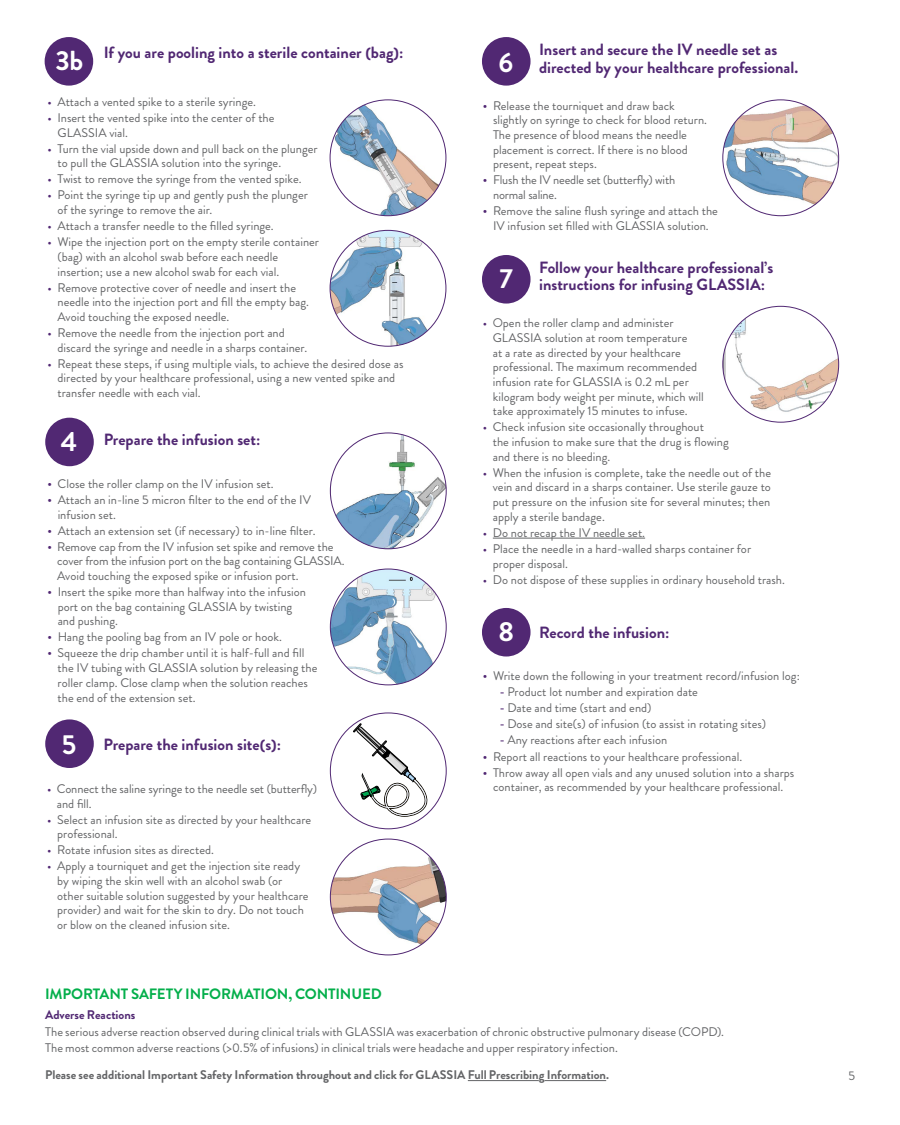
<style>
.page{position:relative;width:900px;height:1125px;background:#fff}
.page>*{position:absolute;margin:0;border:0;box-sizing:border-box;transform-origin:0 0}
.t1{font:700 27.5px "Brandon Grotesque";color:#fff}
.t2{font:700 16.25px/17.5px "Brandon Grotesque";color:#512873}
.t3{font:700 15px "Brandon Grotesque";letter-spacing:-.01em;color:#04af4b}
.t4{font:12.5px/14.8px "Brandon Grotesque";color:#636466}
.t5{font:700 12.5px "Brandon Grotesque";color:#636466}
.t6{font:700 12.5px "Brandon Grotesque";color:#512873}
.s1{font-weight:500;color:#512873}
.s2{color:#512873}
</style>
<div class="page">
<hr style="left:468px;top:1080px;width:71px;height:1px;background:#636466">
<hr style="left:545px;top:1080px;width:61px;height:1px;background:#636466">
<div style="left:45px;top:418px;width:49px;height:48px;background:#512873;border-radius:50%"></div>
<div style="left:45px;top:719px;width:49px;height:49px;background:#512873;border-radius:50%"></div>
<div style="left:482px;top:37px;width:49px;height:49px;background:#512873;border-radius:50%"></div>
<div style="left:482px;top:608px;width:49px;height:49px;background:#512873;border-radius:50%"></div>
<div style="left:482px;top:255px;width:49px;height:49px;background:#512873;border-radius:50%"></div>
<img style="left:330px;top:433px;width:116px;height:116px;border-radius:58px">
<hr style="left:493px;top:538px;width:152px;height:1px;background:#636466">
<img style="left:723px;top:306px;width:116px;height:116px;border-radius:58px">
<svg style="left:353px;top:723px;width:76px;height:93px"></svg>
<img style="left:723px;top:100px;width:116px;height:116px;border-radius:58px">
<img style="left:330px;top:569px;width:116px;height:116px;border-radius:58px">
<img style="left:330px;top:100px;width:116px;height:116px;border-radius:58px">
<img style="left:330px;top:230px;width:116px;height:116px;border-radius:58px">
<div style="left:45px;top:37px;width:48px;height:49px;background:#512873;border-radius:50%"></div>
<img style="left:330px;top:839px;width:116px;height:116px;border-radius:58px">
<h2 class="t2" style="left:539px;top:41px;width:261px">Insert and secure the IV needle set as directed by your healthcare professional.</h2>
<p class="t4" style="left:493px;top:98px;width:215px;text-indent:-10px"><span class="s1">•</span> Release the tourniquet and draw back slightly on syringe to check for blood return.<br>The presence of blood means the needle placement is correct. If there is no blood present, repeat steps.</p>
<p class="t4" style="left:493px;top:173px;width:184px;text-indent:-10px"><span class="s1">•</span> Flush the IV needle set (butterfly) with normal saline.</p>
<p class="t4" style="left:483px;top:204px;width:237px;text-align:center"><span class="s1">•</span> Remove the saline flush syringe and attach the<br>IV infusion set filled with GLASSIA solution.</p>
<h2 class="t2" style="left:104px;top:43px;width:301px">If you are pooling into a sterile container (bag):</h2>
<p class="t4" style="left:48px;top:94px;width:210px"><span class="s2">•</span> Attach a vented spike to a sterile syringe.</p>
<p class="t4" style="left:58px;top:110px;width:219px;text-indent:-10px"><span class="s2">•</span> Insert the vented spike into the center of the<br>GLASSIA vial.</p>
<p class="t4" style="left:58px;top:141px;width:262px;text-indent:-10px"><span class="s2">•</span> Turn the vial upside down and pull back on the plunger to pull the GLASSIA solution into the syringe.</p>
<p class="t4" style="left:48px;top:172px;width:256px"><span class="s2">•</span> Twist to remove the syringe from the vented spike.</p>
<p class="t4" style="left:58px;top:188px;width:252px;text-indent:-10px"><span class="s2">•</span> Point the syringe tip up and gently push the plunger of the syringe to remove the air.</p>
<p class="t4" style="left:48px;top:219px;width:228px"><span class="s2">•</span> Attach a transfer needle to the filled syringe.</p>
<p class="t4" style="left:58px;top:235px;width:263px;text-indent:-10px"><span class="s2">•</span> Wipe the injection port on the empty sterile container (bag) with an alcohol swab before each needle insertion; use a new alcohol swab for each vial.</p>
<p class="t4" style="left:58px;top:280px;width:253px;text-indent:-10px"><span class="s2">•</span> Remove protective cover of needle and insert the needle into the injection port and fill the empty bag.<br>Avoid touching the exposed needle.</p>
<p class="t4" style="left:58px;top:326px;width:251px;text-indent:-10px"><span class="s2">•</span> Remove the needle from the injection port and discard the syringe and needle in a sharps container.</p>
<p class="t4" style="left:58px;top:356px;width:347px;text-indent:-10px"><span class="s2">•</span> Repeat these steps, if using multiple vials, to achieve the desired dose as directed by your healthcare professional, using a new vented spike and transfer needle with each vial.</p>
<h1 class="t1" style="left:55px;top:41px;width:29px">3b</h1>
<h1 class="t1" style="left:498px;top:43px;width:16px">6</h1>
<h2 class="t2" style="left:539px;top:258px;width:236px">Follow your healthcare professional’s instructions for infusing GLASSIA:</h2>
<p class="t4" style="left:493px;top:316px;width:213px;text-indent:-10px"><span class="s2">•</span> Open the roller clamp and administer GLASSIA solution at room temperature<br>at a rate as directed by your healthcare professional. The maximum recommended infusion rate for GLASSIA is 0.2 mL per kilogram body weight per minute, which will take approximately 15 minutes to infuse.</p>
<p class="t4" style="left:493px;top:420px;width:238px;text-indent:-10px"><span class="s2">•</span> Check infusion site occasionally throughout<br>the infusion to make sure that the drug is flowing and there is no bleeding.</p>
<p class="t4" style="left:493px;top:465px;width:280px;text-align:justify;text-indent:-10px"><span class="s2">•</span> When the infusion is complete, take the needle out of the vein and discard in a sharps container. Use sterile gauze to put pressure on the infusion site for several minutes; then apply a sterile bandage.</p>
<p class="t4" style="left:483px;top:525px;width:164px"><span class="s2">•</span> Do not recap the IV needle set.</p>
<p class="t4" style="left:493px;top:541px;width:260px;text-indent:-10px"><span class="s2">•</span> Place the needle in a hard-walled sharps container for proper disposal.</p>
<p class="t4" style="left:483px;top:572px;width:304px"><span class="s2">•</span> Do not dispose of these supplies in ordinary household trash.</p>
<h1 class="t1" style="left:500px;top:259px;width:15px">7</h1>
<h1 class="t1" style="left:61px;top:423px;width:18px">4</h1>
<h2 class="t2" style="left:104px;top:431px;width:158px">Prepare the infusion set:</h2>
<p class="t4" style="left:47px;top:476px;width:228px"><span class="s1">•</span> Close the roller clamp on the IV infusion set.</p>
<p class="t4" style="left:58px;top:492px;width:255px;text-indent:-10px"><span class="s1">•</span> Attach an in-line 5 micron filter to the end of the IV infusion set.</p>
<p class="t4" style="left:47px;top:523px;width:270px"><span class="s1">•</span> Attach an extension set (if necessary) to in-line filter.</p>
<p class="t4" style="left:57px;top:539px;width:289px;text-indent:-10px"><span class="s1">•</span> Remove cap from the IV infusion set spike and remove the cover from the infusion port on the bag containing GLASSIA.<br>Avoid touching the exposed spike or infusion port.</p>
<p class="t4" style="left:58px;top:585px;width:250px;text-indent:-10px"><span class="s1">•</span> Insert the spike more than halfway into the infusion port on the bag containing GLASSIA by twisting and pushing.</p>
<p class="t4" style="left:47px;top:630px;width:236px"><span class="s1">•</span> Hang the pooling bag from an IV pole or hook.</p>
<p class="t4" style="left:58px;top:646px;width:261px;text-indent:-10px"><span class="s1">•</span> Squeeze the drip chamber until it is half-full and fill the IV tubing with GLASSIA solution by releasing the roller clamp. Close clamp when the solution reaches the end of the extension set.</p>
<h1 class="t1" style="left:498px;top:613px;width:17px">8</h1>
<h2 class="t2" style="left:539px;top:623px;width:132px">Record the infusion:</h2>
<p class="t4" style="left:483px;top:669px;width:319px"><span class="s1">•</span> Write down the following in your treatment record/infusion log:</p>
<p class="t4" style="left:500px;top:685px;width:200px"><span class="s1">-</span> Product lot number and expiration date</p>
<p class="t4" style="left:500px;top:701px;width:153px"><span class="s1">-</span> Date and time (start and end)</p>
<p class="t4" style="left:500px;top:717px;width:268px"><span class="s1">-</span> Dose and site(s) of infusion (to assist in rotating sites)</p>
<p class="t4" style="left:500px;top:733px;width:169px"><span class="s1">-</span> Any reactions after each infusion</p>
<p class="t4" style="left:483px;top:749px;width:261px"><span class="s1">•</span> Report all reactions to your healthcare professional.</p>
<p class="t4" style="left:483px;top:765px;width:313px;text-align:center"><span class="s1">•</span> Throw away all open vials and any unused solution into a sharps container, as recommended by your healthcare professional.</p>
<h1 class="t1" style="left:62px;top:726px;width:16px">5</h1>
<h2 class="t2" style="left:103px;top:736px;width:179px">Prepare the infusion site(s):</h2>
<p class="t4" style="left:57px;top:781px;width:262px;text-indent:-10px"><span class="s2">•</span> Connect the saline syringe to the needle set (butterfly) and fill.</p>
<p class="t4" style="left:57px;top:812px;width:256px;text-indent:-10px"><span class="s2">•</span> Select an infusion site as directed by your healthcare professional.</p>
<p class="t4" style="left:47px;top:843px;width:168px"><span class="s2">•</span> Rotate infusion sites as directed.</p>
<p class="t4" style="left:57px;top:859px;width:253px;text-indent:-10px"><span class="s2">•</span> Apply a tourniquet and get the injection site ready by wiping the skin well with an alcohol swab (or other suitable solution suggested by your healthcare provider) and wait for the skin to dry. Do not touch or blow on the cleaned infusion site.</p>
<p class="t3" style="left:45px;top:984px;width:338px">IMPORTANT SAFETY INFORMATION, CONTINUED</p>
<p class="t6" style="left:45px;top:1006px;width:92px">Adverse Reactions</p>
<p class="t4" style="left:45px;top:1023px;width:681px;line-height:16.2px">The serious adverse reaction observed during clinical trials with GLASSIA was exacerbation of chronic obstructive pulmonary disease (COPD).<br>The most common adverse reactions (&gt;0.5% of infusions) in clinical trials were headache and upper respiratory infection.</p>
<p class="t5" style="left:45px;top:1066px;width:566px">Please see additional Important Safety Information throughout and click for GLASSIA Full Prescribing Information.</p>
<p class="t4" style="left:848px;top:1069px;width:8px">5</p>
</div>
